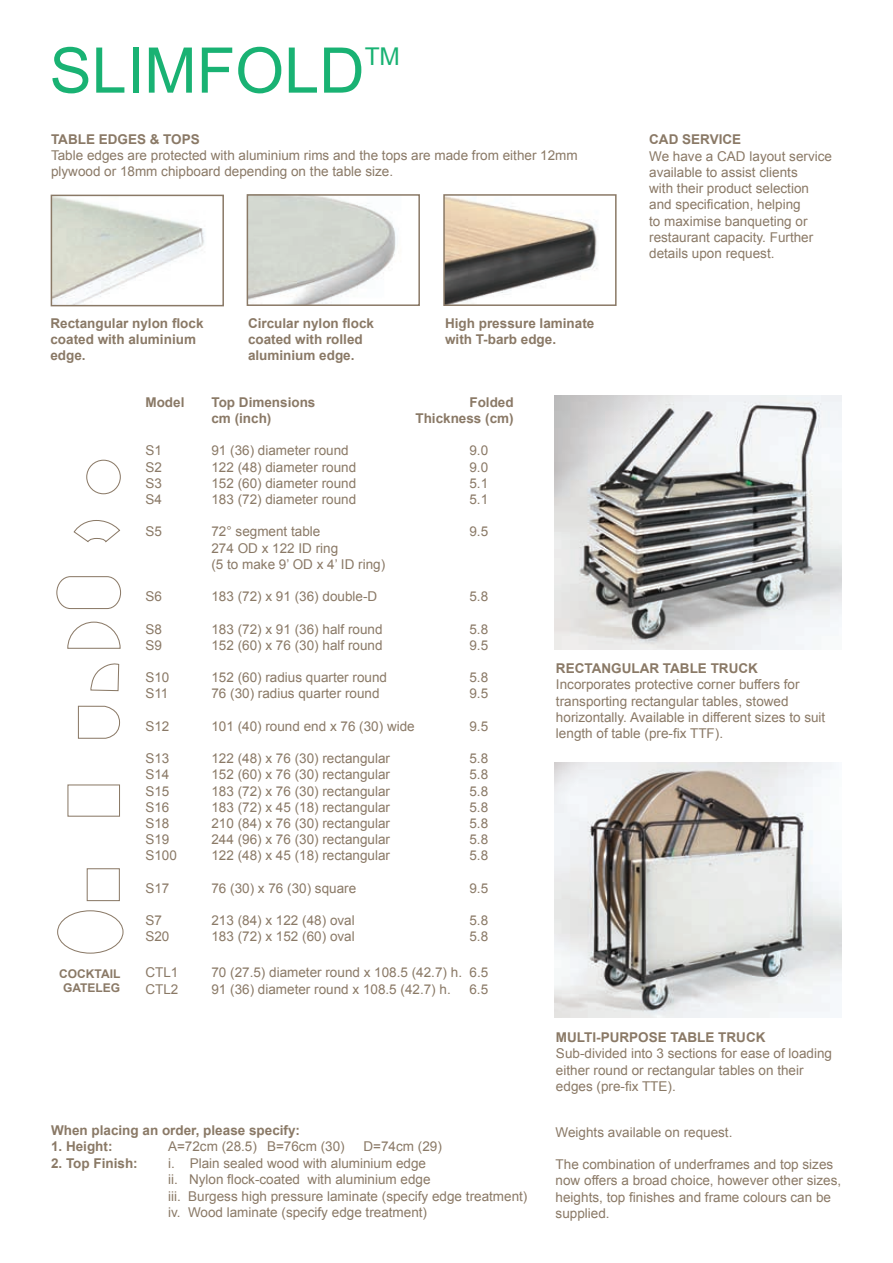
<style>
.page{position:relative;width:893px;height:1263px;background:#fff}
.page>*{position:absolute;margin:0;border:0;box-sizing:border-box;transform-origin:0 0}
.t1{font:63px "Arial";color:#19b273}
.t2{font:24.45px "Arial";color:#19b273}
.t3{font:13.5px/16.2px "Arial";color:#8a7966}
.t4{font:700 13.5px/16.2px "Arial";color:#8a7966}
.t5{font:700 12px/14.4px "Arial";color:#8a7966}
</style>
<div class="page">
<img style="left:54px;top:198px;width:151px;height:105px">
<div style="left:51px;top:195px;width:173px;height:111px;border:2px solid #8a7966"></div>
<img style="left:250px;top:197px;width:146px;height:106px">
<div style="left:247px;top:194px;width:173px;height:112px;border:2px solid #8a7966"></div>
<img style="left:446px;top:197px;width:151px;height:106px">
<div style="left:443px;top:194px;width:174px;height:112px;border:2px solid #8a7966"></div>
<img style="left:555px;top:763px;width:287px;height:254px">
<img style="left:555px;top:395px;width:287px;height:255px">
<svg style="left:56px;top:460px;width:68px;height:494px"></svg>
<h1 class="t1" style="left:50px;top:29px;width:317px">SLIMFOLD</h1>
<h2 class="t2" style="left:365px;top:41px;width:37px">TM</h2>
<p class="t4" style="left:51px;top:132px;width:150px">TABLE EDGES &amp; TOPS</p>
<p class="t3" style="left:51px;top:147px;width:528px">Table edges are protected with aluminium rims and the tops are made from either 12mm plywood or 18mm chipboard depending on the table size.</p>
<p class="t4" style="left:50px;top:315px;width:155px">Rectangular nylon flock coated with aluminium edge.</p>
<p class="t4" style="left:248px;top:315px;width:128px">Circular nylon flock coated with rolled aluminium edge.</p>
<p class="t4" style="left:445px;top:315px;width:151px">High pressure laminate with T-barb edge.</p>
<p class="t4" style="left:649px;top:132px;width:94px">CAD SERVICE</p>
<p class="t3" style="left:649px;top:148px;width:184px">We have a CAD layout service available to assist clients<br>with their product selection and specification, helping<br>to maximise banqueting or restaurant capacity. Further details upon request.</p>
<p class="t5" style="left:63px;top:967px;width:59px;text-indent:-4px">Cocktail<br>GATELEG</p>
<p class="t4" style="left:145px;top:394px;width:41px">Model</p>
<p class="t4" style="left:211px;top:394px;width:146px">Top Dimensions F</p>
<p class="t4" style="left:478px;top:394px;width:38px">olded</p>
<p class="t4" style="left:211px;top:410px;width:62px">cm (inch)</p>
<p class="t4" style="left:415px;top:410px;width:100px">Thickness (cm)</p>
<p class="t3" style="left:145px;top:443px;width:18px">S1</p>
<p class="t3" style="left:211px;top:443px;width:139px">91 (36) diameter round</p>
<p class="t3" style="left:469px;top:443px;width:20px">9.0</p>
<p class="t3" style="left:145px;top:459px;width:18px">S2</p>
<p class="t3" style="left:211px;top:459px;width:146px">122 (48) diameter round</p>
<p class="t3" style="left:469px;top:459px;width:20px">9.0</p>
<p class="t3" style="left:145px;top:475px;width:18px">S3</p>
<p class="t3" style="left:211px;top:475px;width:146px">152 (60) diameter round</p>
<p class="t3" style="left:469px;top:475px;width:20px">5.1</p>
<p class="t3" style="left:145px;top:491px;width:18px">S4</p>
<p class="t3" style="left:211px;top:491px;width:146px">183 (72) diameter round</p>
<p class="t3" style="left:469px;top:491px;width:20px">5.1</p>
<p class="t3" style="left:145px;top:524px;width:18px">S5</p>
<p class="t3" style="left:211px;top:524px;width:110px">72° segment table</p>
<p class="t3" style="left:469px;top:524px;width:20px">9.5</p>
<p class="t3" style="left:211px;top:540px;width:175px">274 OD x 122 ID ring<br>(5 to make 9’ OD x 4’ ID ring)</p>
<p class="t3" style="left:145px;top:588px;width:18px">S6</p>
<p class="t3" style="left:211px;top:588px;width:167px">183 (72) x 91 (36) double-D</p>
<p class="t3" style="left:469px;top:588px;width:20px">5.8</p>
<p class="t3" style="left:145px;top:621px;width:18px">S8</p>
<p class="t3" style="left:211px;top:621px;width:173px">183 (72) x 91 (36) half round</p>
<p class="t3" style="left:469px;top:621px;width:20px">5.8</p>
<p class="t3" style="left:145px;top:637px;width:18px">S9</p>
<p class="t3" style="left:211px;top:637px;width:173px">152 (60) x 76 (30) half round</p>
<p class="t3" style="left:469px;top:637px;width:20px">9.5</p>
<p class="t3" style="left:145px;top:669px;width:26px">S10</p>
<p class="t3" style="left:211px;top:669px;width:177px">152 (60) radius quarter round</p>
<p class="t3" style="left:469px;top:669px;width:20px">5.8</p>
<p class="t3" style="left:145px;top:686px;width:25px">S11</p>
<p class="t3" style="left:211px;top:686px;width:170px">76 (30) radius quarter round</p>
<p class="t3" style="left:469px;top:686px;width:20px">9.5</p>
<p class="t3" style="left:145px;top:718px;width:26px">S12</p>
<p class="t3" style="left:211px;top:718px;width:205px">101 (40) round end x 76 (30) wide</p>
<p class="t3" style="left:469px;top:718px;width:20px">9.5</p>
<p class="t3" style="left:145px;top:750px;width:26px">S13</p>
<p class="t3" style="left:211px;top:750px;width:180px">122 (48) x 76 (30) rectangular</p>
<p class="t3" style="left:469px;top:750px;width:20px">5.8</p>
<p class="t3" style="left:145px;top:767px;width:26px">S14</p>
<p class="t3" style="left:211px;top:767px;width:180px">152 (60) x 76 (30) rectangular</p>
<p class="t3" style="left:469px;top:767px;width:20px">5.8</p>
<p class="t3" style="left:145px;top:783px;width:26px">S15</p>
<p class="t3" style="left:211px;top:783px;width:180px">183 (72) x 76 (30) rectangular</p>
<p class="t3" style="left:469px;top:783px;width:20px">5.8</p>
<p class="t3" style="left:145px;top:799px;width:26px">S16</p>
<p class="t3" style="left:211px;top:799px;width:180px">183 (72) x 45 (18) rectangular</p>
<p class="t3" style="left:469px;top:799px;width:20px">5.8</p>
<p class="t3" style="left:145px;top:815px;width:26px">S18</p>
<p class="t3" style="left:211px;top:815px;width:180px">210 (84) x 76 (30) rectangular</p>
<p class="t3" style="left:469px;top:815px;width:20px">5.8</p>
<p class="t3" style="left:145px;top:831px;width:26px">S19</p>
<p class="t3" style="left:211px;top:831px;width:180px">244 (96) x 76 (30) rectangular</p>
<p class="t3" style="left:469px;top:831px;width:20px">5.8</p>
<p class="t3" style="left:145px;top:848px;width:33px">S100</p>
<p class="t3" style="left:211px;top:848px;width:180px">122 (48) x 45 (18) rectangular</p>
<p class="t3" style="left:469px;top:848px;width:20px">5.8</p>
<p class="t3" style="left:145px;top:880px;width:26px">S17</p>
<p class="t3" style="left:211px;top:880px;width:146px">76 (30) x 76 (30) square</p>
<p class="t3" style="left:469px;top:880px;width:20px">9.5</p>
<p class="t3" style="left:145px;top:912px;width:18px">S7</p>
<p class="t3" style="left:211px;top:912px;width:145px">213 (84) x 122 (48) oval</p>
<p class="t3" style="left:469px;top:912px;width:20px">5.8</p>
<p class="t3" style="left:145px;top:929px;width:26px">S20</p>
<p class="t3" style="left:211px;top:929px;width:145px">183 (72) x 152 (60) oval</p>
<p class="t3" style="left:469px;top:929px;width:20px">5.8</p>
<p class="t3" style="left:145px;top:965px;width:35px">CTL1</p>
<p class="t3" style="left:211px;top:965px;width:278px">70 (27.5) diameter round x 108.5 (42.7) h. 6.5</p>
<p class="t3" style="left:145px;top:981px;width:35px">CTL2</p>
<p class="t3" style="left:211px;top:981px;width:241px">91 (36) diameter round x 108.5 (42.7) h.</p>
<p class="t3" style="left:469px;top:981px;width:20px">6.5</p>
<p class="t4" style="left:51px;top:1122px;width:251px">When placing an order, please specify:</p>
<p class="t4" style="left:51px;top:1139px;width:63px">1. Height:</p>
<p class="t3" style="left:168px;top:1138px;width:178px">A=72cm (28.5) B=76cm (30)</p>
<p class="t3" style="left:363px;top:1138px;width:80px">D=74cm (29)</p>
<p class="t4" style="left:51px;top:1155px;width:88px">2. Top Finish:</p>
<p class="t3" style="left:168px;top:1155px;width:361px">i. Plain sealed wood with aluminium edge<br>ii. Nylon flock-coated with aluminium edge<br>iii. Burgess high pressure laminate (specify edge treatment) iv. Wood laminate (specify edge treatment)</p>
<p class="t4" style="left:556px;top:661px;width:20px">Recta</p>
<p class="t4" style="left:601px;top:661px;width:40px">ngular</p>
<p class="t4" style="left:663px;top:661px;width:18px">Table</p>
<p class="t4" style="left:711px;top:661px;width:39px">Truck</p>
<p class="t3" style="left:556px;top:677px;width:271px">Incorporates protective corner buffers for transporting rectangular tables, stowed horizontally. Available in different sizes to suit length of table (pre-fix TTF).</p>
<p class="t4" style="left:556px;top:1030px;width:74px">Multi-Purpose</p>
<p class="t4" style="left:670px;top:1030px;width:18px">Table</p>
<p class="t4" style="left:718px;top:1030px;width:39px">Truck</p>
<p class="t3" style="left:556px;top:1046px;width:278px">Sub-divided into 3 sections for ease of loading either round or rectangular tables on their edges (pre-fix TTE).</p>
<p class="t3" style="left:556px;top:1124px;width:178px">Weights available on request.</p>
<p class="t3" style="left:556px;top:1156px;width:287px">The combination of underframes and top sizes now offers a broad choice, however other sizes, heights, top finishes and frame colours can be supplied.</p>
</div>
